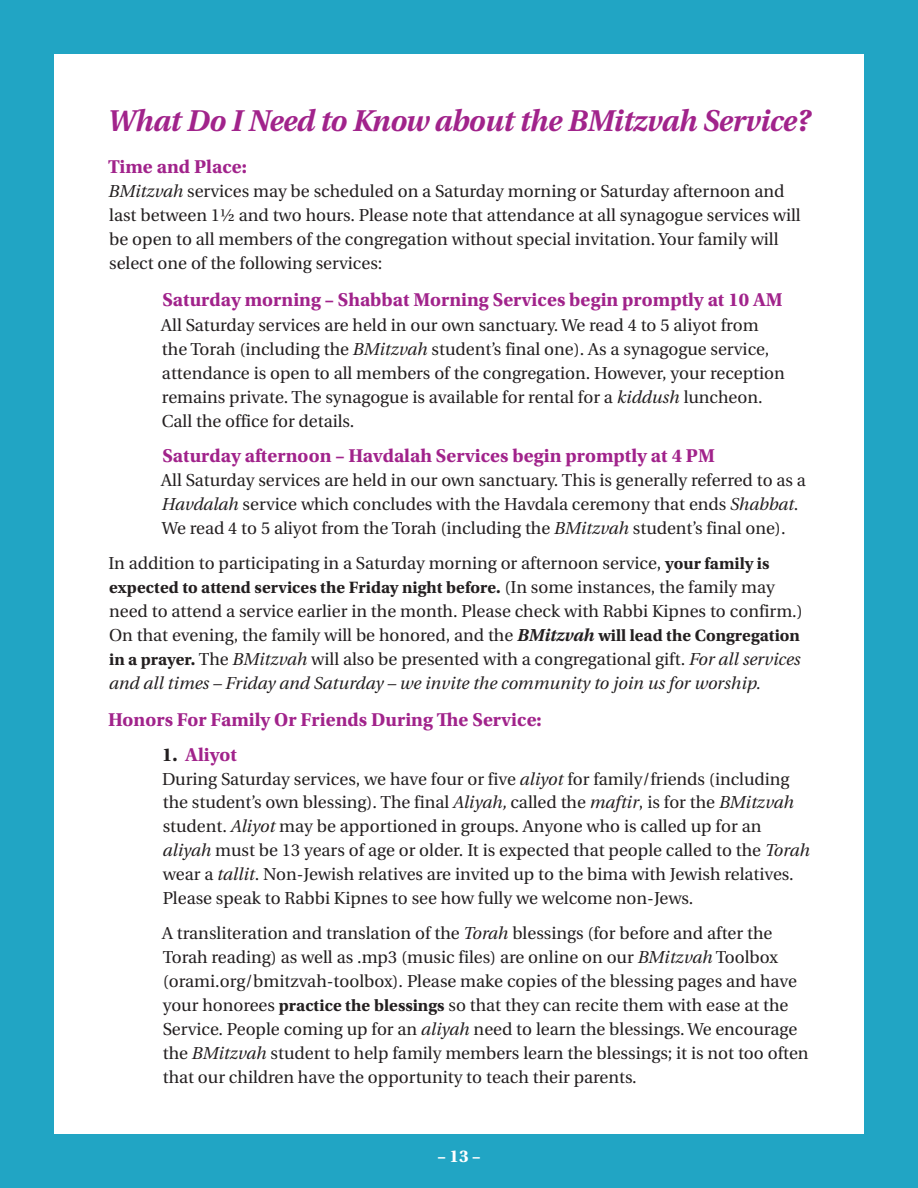
<style>
.page{position:relative;width:918px;height:1188px;background:#21a5c4}
.page>*{position:absolute;margin:0;border:0;box-sizing:border-box;transform-origin:0 0}
.t1{font:italic 700 30px "Utopia";letter-spacing:-.01em;color:#a1238b}
.t2{font:700 19.5px "Utopia Std";color:#a1238b}
.t3{font:700 18px "Utopia Std";color:#fff}
.t4{font:17.25px/24px "Utopia";color:#231f20}
.t5{font:700 17.25px "Utopia Std";color:#231f20}
.s1{font-style:italic}
.s2{font-family:"Utopia Std";font-weight:700}
.s3{font-family:"Utopia";font-weight:400}
.s4{font-weight:700;font-style:italic}
.s5{color:#231f20}
</style>
<div class="page">
<div style="left:54px;top:54px;width:810px;height:1080px;background:#fff"></div>
<h1 class="t1" style="left:108px;top:103px;width:704px">What Do I Need to Know about the BMitzvah Service?</h1>
<p class="t2" style="left:108px;top:156px;width:140px">Time and Place:</p>
<p class="t4" style="left:108px;top:180px;width:694px"><span class="s1">BMitzvah</span> services may be scheduled on a Saturday morning or Saturday afternoon and last between 1½ and two hours. Please note that attendance at all synagogue services will be open to all members of the congregation without special invitation. Your family will select one of the following services:</p>
<p class="t2" style="left:162px;top:288px;width:622px">Saturday morning – Shabbat Morning Services begin promptly at 10 AM</p>
<p class="t4" style="left:161px;top:313px;width:625px">All Saturday services are held in our own sanctuary. We read 4 to 5 aliyot from the Torah (including the <span class="s1">BMitzvah</span> student’s final one). As a synagogue service, attendance is open to all members of the congregation. However, your reception remains private. The synagogue is available for rental for a <span class="s1">kiddush</span> luncheon.<br>Call the office for details.</p>
<p class="t2" style="left:162px;top:444px;width:554px">Saturday afternoon – Havdalah Services begin promptly at 4 PM</p>
<p class="t4" style="left:161px;top:469px;width:646px">All Saturday services are held in our own sanctuary. This is generally referred to as a<br><span class="s1">Havdalah</span> service which concludes with the Havdala ceremony that ends <span class="s1">Shabbat</span>.<br>We read 4 to 5 aliyot from the Torah (including the <span class="s1">BMitzvah</span> student’s final one).</p>
<p class="t4" style="left:108px;top:552px;width:663px">In addition to participating in a Saturday morning or afternoon service, <span class="s2">your family is</span></p>
<p class="t5" style="left:109px;top:578px;width:667px">expected to attend services the Friday night before. <span class="s3">(In some instances, the family may</span></p>
<p class="t4" style="left:109px;top:600px;width:695px">need to attend a service earlier in the month. Please check with Rabbi Kipnes to confirm.)<br>On that evening, the family will be honored, and the <span class="s4">BMitzvah</span> <span class="s2">will lead the Congregation in a prayer.</span> The <span class="s1">BMitzvah</span> will also be presented with a congregational gift. <span class="s1">For all services and all times – Friday and Saturday – we invite the community to join us for worship.</span></p>
<p class="t2" style="left:108px;top:708px;width:435px">Honors For Family Or Friends During The Service:</p>
<p class="t2" style="left:162px;top:743px;width:77px"><span class="s5">1.</span> Aliyot</p>
<p class="t4" style="left:162px;top:767px;width:649px">During Saturday services, we have four or five <span class="s1">aliyot</span> for family/friends (including the student’s own blessing). The final <span class="s1">Aliyah,</span> called the <span class="s1">maftir</span>, is for the <span class="s1">BMitzvah </span>student. <span class="s1">Aliyot</span> may be apportioned in groups. Anyone who is called up for an <span class="s1">aliyah</span> must be 13 years of age or older. It is expected that people called to the <span class="s1">Torah </span>wear a <span class="s1">tallit</span>. Non-Jewish relatives are invited up to the bima with Jewish relatives.<br>Please speak to Rabbi Kipnes to see how fully we welcome non-Jews.</p>
<p class="t4" style="left:162px;top:921px;width:648px">A transliteration and translation of the <span class="s1">Torah</span> blessings (for before and after the Torah reading) as well as .mp3 (music files) are online on our <span class="s1">BMitzvah</span> Toolbox (orami.org/bmitzvah-toolbox). Please make copies of the blessing pages and have your honorees <span class="s2">practice the blessings</span> so that they can recite them with ease at the Service. People coming up for an <span class="s1">aliyah</span> need to learn the blessings. We encourage the <span class="s1">BMitzvah</span> student to help family members learn the blessings; it is not too often that our children have the opportunity to teach their parents.</p>
<p class="t3" style="left:437px;top:1146px;width:45px">– 13 –</p>
</div>
